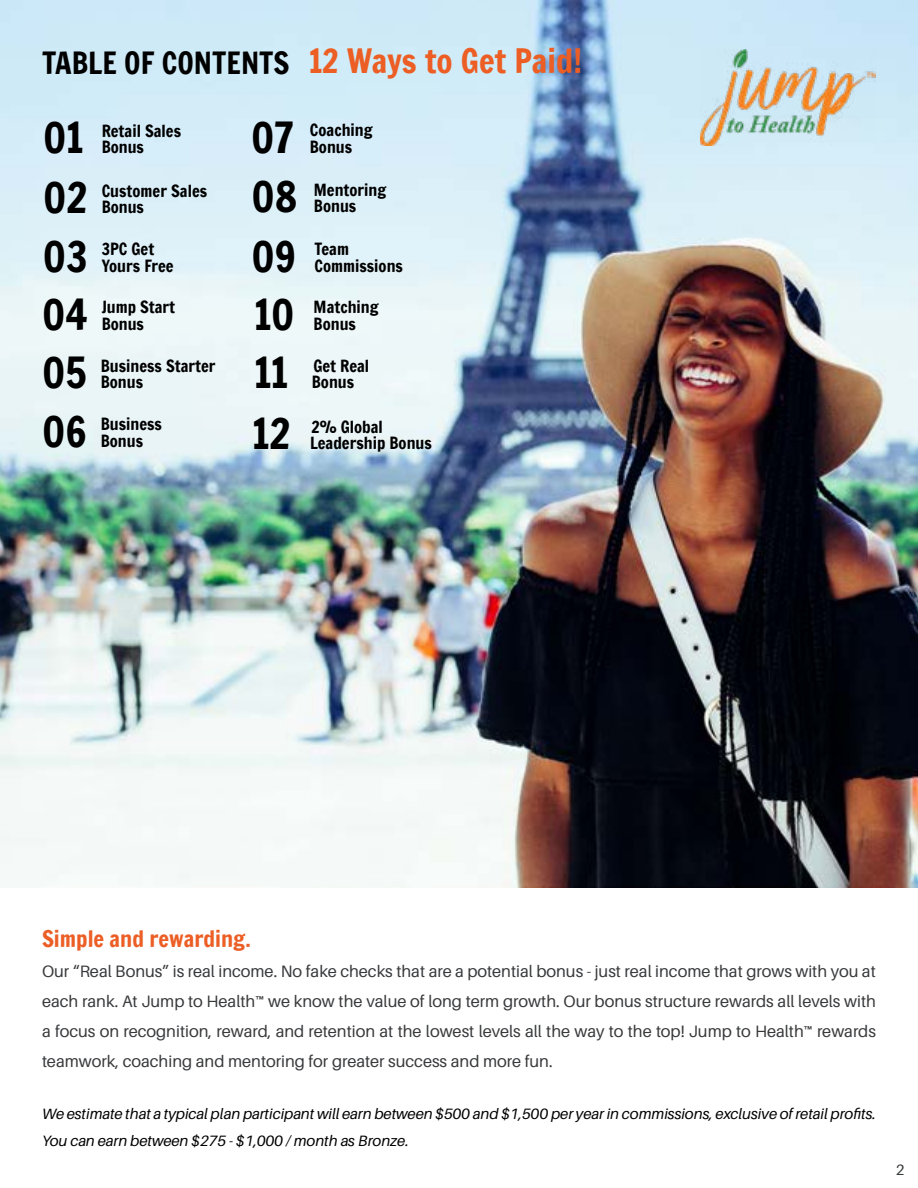
<style>
.page{position:relative;width:918px;height:1188px;background:#fff}
.page>*{position:absolute;margin:0;border:0;box-sizing:border-box;transform-origin:0 0}
.t1{font:42px "Francois One";color:#000}
.t2{font:33px "Francois One";color:#ec5e24}
.t3{font:30px "Francois One";color:#000}
.t4{font:22.5px "Francois One";color:#ec5e25}
.t5{font:16.5px/30px "Aileron";color:#38393b;text-align:justify}
.t6{font:16.5px/16.5px "Francois One";color:#000}
.t7{font:italic 15px/27px "Aileron";color:#000}
.t8{font:15px "Aileron";color:#38393b}
</style>
<div class="page">
<img style="left:0;top:0;width:918px;height:887px">
<img style="left:700px;top:50px;width:176px;height:95px">
<h3 class="t3" style="left:42px;top:41px;width:249px">TABLE OF CONTENTS</h3>
<h2 class="t2" style="left:309px;top:37px;width:275px">12 Ways to Get Paid!</h2>
<h1 class="t1" style="left:43px;top:108px;width:42px">01</h1>
<p class="t6" style="left:102px;top:122px;width:81px">Retail Sales<br>Bonus</p>
<h1 class="t1" style="left:43px;top:168px;width:46px">02</h1>
<p class="t6" style="left:102px;top:182px;width:107px">Customer Sales<br>Bonus</p>
<h1 class="t1" style="left:43px;top:226px;width:46px">03</h1>
<p class="t6" style="left:102px;top:241px;width:73px">3PC Get<br>Yours Free</p>
<h1 class="t1" style="left:42px;top:284px;width:47px">04</h1>
<p class="t6" style="left:102px;top:299px;width:75px">Jump Start<br>Bonus</p>
<h1 class="t1" style="left:42px;top:343px;width:46px">05</h1>
<p class="t6" style="left:101px;top:357px;width:116px">Business Starter<br>Bonus</p>
<h1 class="t1" style="left:42px;top:401px;width:46px">06</h1>
<p class="t6" style="left:101px;top:416px;width:63px">Business<br>Bonus</p>
<h1 class="t1" style="left:251px;top:107px;width:44px">07</h1>
<p class="t6" style="left:310px;top:122px;width:64px">Coaching<br>Bonus</p>
<h1 class="t1" style="left:251px;top:167px;width:48px">08</h1>
<p class="t6" style="left:314px;top:181px;width:74px">Mentoring</p>
<p class="t6" style="left:314px;top:198px;width:44px">Bonus</p>
<h1 class="t1" style="left:251px;top:226px;width:46px">09</h1>
<p class="t6" style="left:314px;top:241px;width:90px">Team<br>Commissions</p>
<h1 class="t1" style="left:254px;top:284px;width:42px">10</h1>
<p class="t6" style="left:314px;top:299px;width:67px">Matching<br>Bonus</p>
<h1 class="t1" style="left:254px;top:343px;width:35px">11</h1>
<p class="t6" style="left:312px;top:357px;width:59px">Get Real<br>Bonus</p>
<h1 class="t1" style="left:253px;top:404px;width:39px">12</h1>
<p class="t6" style="left:310px;top:418px;width:123px">2% Global<br>Leadership Bonus</p>
<h3 class="t4" style="left:42px;top:923px;width:210px">Simple and rewarding.</h3>
<p class="t5" style="left:42px;top:957px;width:836px">Our “Real Bonus” is real income. No fake checks that are a potential bonus - just real income that grows with you at each rank. At Jump to Health™ we know the value of long term growth. Our bonus structure rewards all levels with a focus on recognition, reward, and retention at the lowest levels all the way to the top! Jump to Health™ rewards teamwork, coaching and mentoring for greater success and more fun.</p>
<p class="t7" style="left:42px;top:1100px;width:835px">We estimate that a typical plan participant will earn between $500 and $1,500 per year in commissions, exclusive of retail profits.<br>You can earn between $275 - $1,000 / month as Bronze.</p>
<p class="t8" style="left:896px;top:1161px;width:10px">2</p>
</div>
